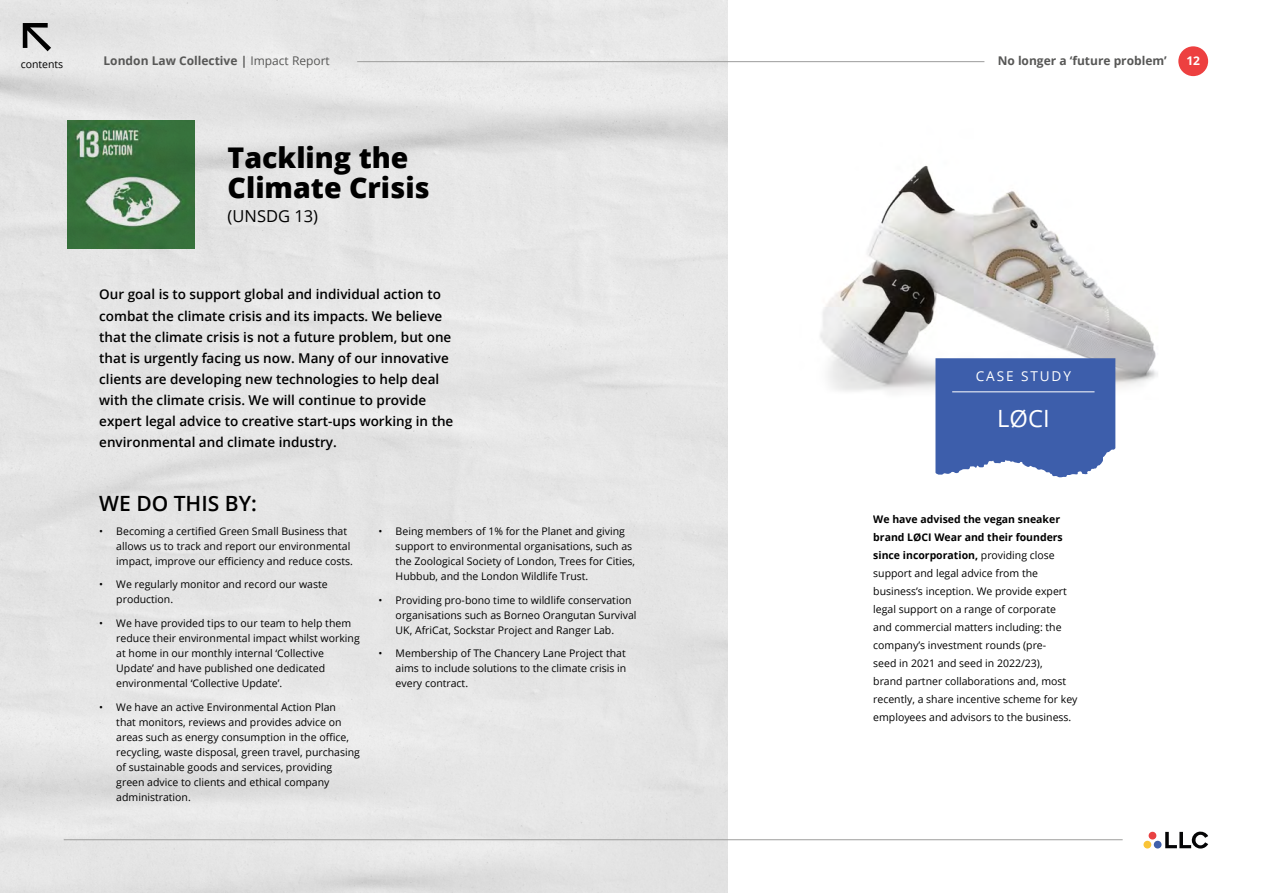
<style>
.page{position:relative;width:1263px;height:893px;background:#fff}
.page>*{position:absolute;margin:0;border:0;box-sizing:border-box;transform-origin:0 0}
.t1{font:55.35px "Mena Grotesk";color:#000}
.t2{font:800 28.5px/30px "Open Sans";color:#000}
.t3{font:23.85px "Open Sans";color:#fff}
.t4{font:600 21px "Open Sans";color:#000}
.t5{font:16.5px "Open Sans";color:#000}
.t6{font:13.65px "Open Sans";letter-spacing:.14em;color:#fff}
.t7{font:600 13.5px/21px "Open Sans";color:#000}
.t8{font:700 12px "Open Sans";color:#575756}
.t9{font:700 12px "Open Sans";color:#fff}
.t10{font:10.5px/15px "Open Sans";color:#000}
.s1{font-weight:400}
.s2{font-weight:700}
</style>
<div class="page">
<div style="left:0;top:0;width:727px;height:893px;background:#e5e5e5"></div>
<svg style="left:1165px;top:831px;width:43px;height:17px"></svg>
<div style="left:1148px;top:832px;width:8px;height:7px;background:#e84142;border-radius:50%"></div>
<div style="left:1154px;top:841px;width:7px;height:7px;background:#4060aa;border-radius:50%"></div>
<div style="left:1143px;top:841px;width:8px;height:7px;background:#f9c438;border-radius:50%"></div>
<div style="left:1178px;top:46px;width:30px;height:30px;background:#ed4040;border-radius:50%"></div>
<img style="left:820px;top:165px;width:338px;height:235px">
<img style="left:67px;top:120px;width:128px;height:128px">
<svg style="left:935px;top:358px;width:180px;height:119px;background:#4d6bb2"></svg>
<hr style="left:952px;top:392px;width:142px;height:1px;background:#fff">
<hr style="left:357px;top:61px;width:627px;height:1px;background:#9d9d9c">
<hr style="left:64px;top:839px;width:1059px;height:1px;background:#9d9d9c">
<h1 class="t1" style="left:20px;top:-1px;width:34px">↖</h1>
<p class="t10" style="left:21px;top:56px;width:44px">contents</p>
<p class="t8" style="left:104px;top:52px;width:228px">London Law Collective | <span class="s1">Impact Report</span></p>
<p class="t8" style="left:998px;top:52px;width:171px">No longer a ‘future problem’</p>
<p class="t9" style="left:1186px;top:52px;width:15px">12</p>
<h2 class="t2" style="left:228px;top:141px;width:204px">Tackling the<br>Climate Crisis</h2>
<h3 class="t5" style="left:228px;top:204px;width:92px">(UNSDG 13)</h3>
<p class="t7" style="left:99px;top:284px;width:356px">Our goal is to support global and individual action to combat the climate crisis and its impacts. We believe that the climate crisis is not a future problem, but one that is urgently facing us now. Many of our innovative clients are developing new technologies to help deal with the climate crisis. We will continue to provide expert legal advice to creative start-ups working in the environmental and climate industry.</p>
<h3 class="t4" style="left:99px;top:489px;width:159px">WE DO THIS BY:</h3>
<p class="t10" style="left:116px;top:523px;width:238px;text-indent:-17px">• Becoming a certified Green Small Business that allows us to track and report our environmental impact, improve our efficiency and reduce costs.</p>
<p class="t10" style="left:116px;top:577px;width:213px;text-indent:-17px">• We regularly monitor and record our waste production.</p>
<p class="t10" style="left:116px;top:615px;width:245px;text-indent:-17px">• We have provided tips to our team to help them reduce their environmental impact whilst working at home in our monthly internal ‘Collective Update’ and have published one dedicated environmental ‘Collective Update’.</p>
<p class="t10" style="left:116px;top:699px;width:245px;text-indent:-17px">• We have an active Environmental Action Plan<br>that monitors, reviews and provides advice on areas such as energy consumption in the office, recycling, waste disposal, green travel, purchasing of sustainable goods and services, providing green advice to clients and ethical company administration.</p>
<p class="t10" style="left:396px;top:523px;width:241px;text-indent:-17px">• Being members of 1% for the Planet and giving support to environmental organisations, such as the Zoological Society of London, Trees for Cities, Hubbub, and the London Wildlife Trust.</p>
<p class="t10" style="left:396px;top:592px;width:242px;text-indent:-17px">• Providing pro-bono time to wildlife conservation organisations such as Borneo Orangutan Survival<br>UK, AfriCat, Sockstar Project and Ranger Lab.</p>
<p class="t10" style="left:396px;top:645px;width:232px;text-align:justify;text-indent:-17px">• Membership of The Chancery Lane Project that aims to include solutions to the climate crisis in every contract.</p>
<h3 class="t6" style="left:976px;top:367px;width:97px">CASE STUDY</h3>
<h3 class="t3" style="left:997px;top:402px;width:54px">LØCI</h3>
<p class="t10" style="left:873px;top:509px;width:206px;line-height:18px"><span class="s2">We have advised the vegan sneaker brand LØCI Wear and their founders since incorporation,</span> providing close support and legal advice from the business’s inception. We provide expert legal support on a range of corporate<br>and commercial matters including: the company’s investment rounds (pre-<br>seed in 2021 and seed in 2022/23),<br>brand partner collaborations and, most recently, a share incentive scheme for key employees and advisors to the business.</p>
</div>
